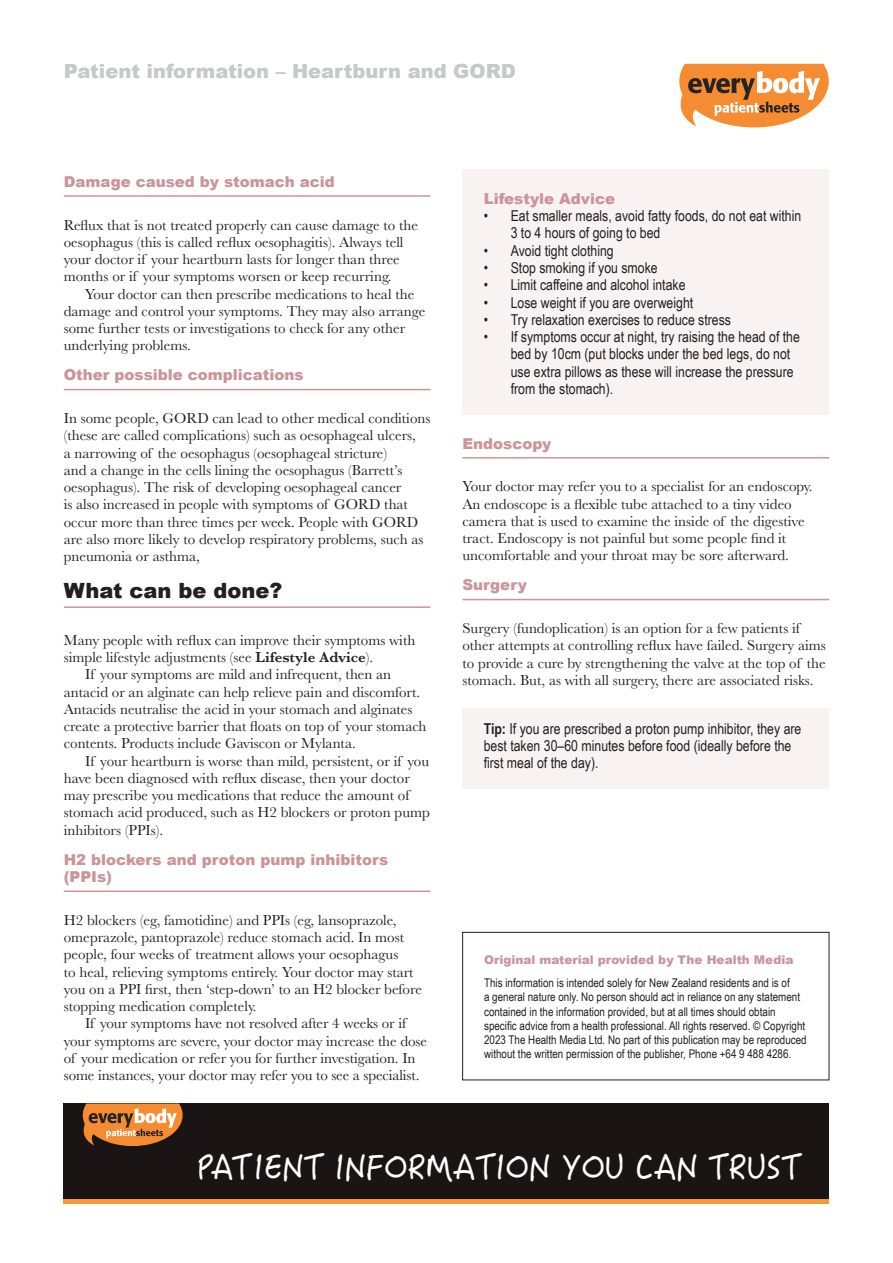
<style>
.page{position:relative;width:893px;height:1263px;background:#fff}
.page>*{position:absolute;margin:0;border:0;box-sizing:border-box;transform-origin:0 0}
.t1{font:32.7px "Hanzi Pen SC W5";color:#fff}
.t2{font:900 21px "Arial";color:#231f20}
.t3{font:900 19.5px "Arial";color:#c7c8ca}
.t4{font:15px/17.2px "Baskerville";color:#231f20}
.t5{font:15px/17.2px "Arial Narrow";color:#231f20}
.t6{font:900 15px/17.2px "Arial";color:#cb949a}
.t7{font:12px/14.2px "Arial Narrow";color:#231f20}
.t8{font:900 12px "Arial";color:#cb949a}
.s1{font-weight:600}
.s2{font-weight:700}
</style>
<div class="page">
<div style="left:64px;top:1103px;width:765px;height:101px;background:#1a1415"></div>
<div style="left:64px;top:1199px;width:765px;height:5px;background:#f79937"></div>
<svg style="left:83px;top:1103px;width:100px;height:43px"></svg>
<svg style="left:679px;top:64px;width:150px;height:63px"></svg>
<div style="left:462px;top:170px;width:367px;height:245px;background:#f9f2f2"></div>
<div style="left:462px;top:708px;width:367px;height:80px;background:#f9f2f2"></div>
<hr style="left:64px;top:195px;width:367px;height:2px;background:#cb949a">
<hr style="left:64px;top:389px;width:367px;height:1px;background:#cb949a">
<hr style="left:64px;top:606px;width:367px;height:2px;background:#cb949a">
<hr style="left:64px;top:890px;width:367px;height:2px;background:#cb949a">
<hr style="left:462px;top:457px;width:367px;height:1px;background:#cb949a">
<hr style="left:462px;top:599px;width:367px;height:1px;background:#cb949a">
<div style="left:462px;top:932px;width:367px;height:148px;border:1px solid #231f20"></div>
<h3 class="t3" style="left:64px;top:57px;width:454px">Patient information – Heartburn and GORD</h3>
<p class="t6" style="left:64px;top:172px;width:272px">Damage caused by stomach acid</p>
<p class="t4" style="left:64px;top:216px;width:356px">Reflux that is not treated properly can cause damage to the oesophagus (this is called reflux oesophagitis). Always tell your doctor if your heartburn lasts for longer than three months or if your symptoms worsen or keep recurring.</p>
<p class="t4" style="left:64px;top:285px;width:363px;text-indent:21px">Your doctor can then prescribe medications to heal the damage and control your symptoms. They may also arrange some further tests or investigations to check for any other underlying problems.</p>
<p class="t6" style="left:64px;top:366px;width:241px">Other possible complications</p>
<p class="t4" style="left:64px;top:410px;width:368px">In some people, GORD can lead to other medical conditions (these are called complications) such as oesophageal ulcers,<br>a narrowing of the oesophagus (oesophageal stricture)<br>and a change in the cells lining the oesophagus (Barrett’s oesophagus). The risk of developing oesophageal cancer<br>is also increased in people with symptoms of GORD that occur more than three times per week. People with GORD are also more likely to develop respiratory problems, such as pneumonia or asthma,</p>
<h2 class="t2" style="left:64px;top:575px;width:220px">What can be done?</h2>
<p class="t4" style="left:64px;top:632px;width:353px">Many people with reflux can improve their symptoms with</p>
<p class="t4" style="left:64px;top:649px;width:311px">simple lifestyle adjustments (see <span class="s1">Lifestyle Advice</span>).</p>
<p class="t4" style="left:85px;top:666px;width:308px">If your symptoms are mild and infrequent, then an</p>
<p class="t4" style="left:64px;top:683px;width:358px">antacid or an alginate can help relieve pain and discomfort.</p>
<p class="t4" style="left:64px;top:701px;width:350px">Antacids neutralise the acid in your stomach and alginates</p>
<p class="t4" style="left:64px;top:718px;width:364px">create a protective barrier that floats on top of your stomach</p>
<p class="t4" style="left:64px;top:735px;width:293px">contents. Products include Gaviscon or Mylanta.</p>
<p class="t4" style="left:85px;top:752px;width:346px">If your heartburn is worse than mild, persistent, or if you</p>
<p class="t4" style="left:64px;top:770px;width:348px">have been diagnosed with reflux disease, then your doctor</p>
<p class="t4" style="left:64px;top:787px;width:347px">may prescribe you medications that reduce the amount of</p>
<p class="t4" style="left:64px;top:804px;width:368px">stomach acid produced, such as H2 blockers or proton pump</p>
<p class="t4" style="left:64px;top:821px;width:101px">inhibitors (PPIs).</p>
<p class="t6" style="left:64px;top:850px;width:326px">H2 blockers and proton pump inhibitors (PPIs)</p>
<p class="t4" style="left:64px;top:911px;width:360px">H2 blockers (eg, famotidine) and PPIs (eg, lansoprazole, omeprazole, pantoprazole) reduce stomach acid. In most people, four weeks of treatment allows your oesophagus<br>to heal, relieving symptoms entirely. Your doctor may start you on a PPI first, then ‘step-down’ to an H2 blocker before stopping medication completely.</p>
<p class="t4" style="left:64px;top:1015px;width:365px;text-indent:21px">If your symptoms have not resolved after 4 weeks or if your symptoms are severe, your doctor may increase the dose of your medication or refer you for further investigation. In some instances, your doctor may refer you to see a specialist.</p>
<p class="t6" style="left:484px;top:190px;width:133px">Lifestyle Advice</p>
<p class="t5" style="left:511px;top:207px;width:292px;text-indent:-27px">• Eat smaller meals, avoid fatty foods, do not eat within<br>3 to 4 hours of going to bed</p>
<p class="t5" style="left:484px;top:241px;width:132px">• Avoid tight clothing</p>
<p class="t5" style="left:484px;top:258px;width:175px">• Stop smoking if you smoke</p>
<p class="t5" style="left:484px;top:276px;width:203px">• Limit caffeine and alcohol intake</p>
<p class="t5" style="left:484px;top:293px;width:211px">• Lose weight if you are overweight</p>
<p class="t5" style="left:484px;top:310px;width:249px">• Try relaxation exercises to reduce stress</p>
<p class="t5" style="left:511px;top:327px;width:291px;text-indent:-27px">• If symptoms occur at night, try raising the head of the bed by 10cm (put blocks under the bed legs, do not use extra pillows as these will increase the pressure from the stomach).</p>
<p class="t6" style="left:462px;top:434px;width:90px">Endoscopy</p>
<p class="t4" style="left:462px;top:478px;width:352px">Your doctor may refer you to a specialist for an endoscopy.<br>An endoscope is a flexible tube attached to a tiny video camera that is used to examine the inside of the digestive tract. Endoscopy is not painful but some people find it uncomfortable and your throat may be sore afterward.</p>
<p class="t6" style="left:462px;top:576px;width:66px">Surgery</p>
<p class="t4" style="left:462px;top:620px;width:365px">Surgery (fundoplication) is an option for a few patients if other attempts at controlling reflux have failed. Surgery aims to provide a cure by strengthening the valve at the top of the stomach. But, as with all surgery, there are associated risks.</p>
<p class="t5" style="left:484px;top:719px;width:319px"><span class="s2">Tip:</span> If you are prescribed a proton pump inhibitor, they are best taken 30–60 minutes before food (ideally before the first meal of the day).</p>
<p class="t8" style="left:484px;top:951px;width:311px">Original material provided by The Health Media</p>
<p class="t7" style="left:484px;top:975px;width:324px">This information is intended solely for New Zealand residents and is of<br>a general nature only. No person should act in reliance on any statement contained in the information provided, but at all times should obtain specific advice from a health professional. All rights reserved. © Copyright 2023 The Health Media Ltd. No part of this publication may be reproduced without the written permission of the publisher, Phone +64 9 488 4286.</p>
<h1 class="t1" style="left:197px;top:1146px;width:606px">PATIENT INFORMATION YOU CAN TRUST</h1>
</div>
